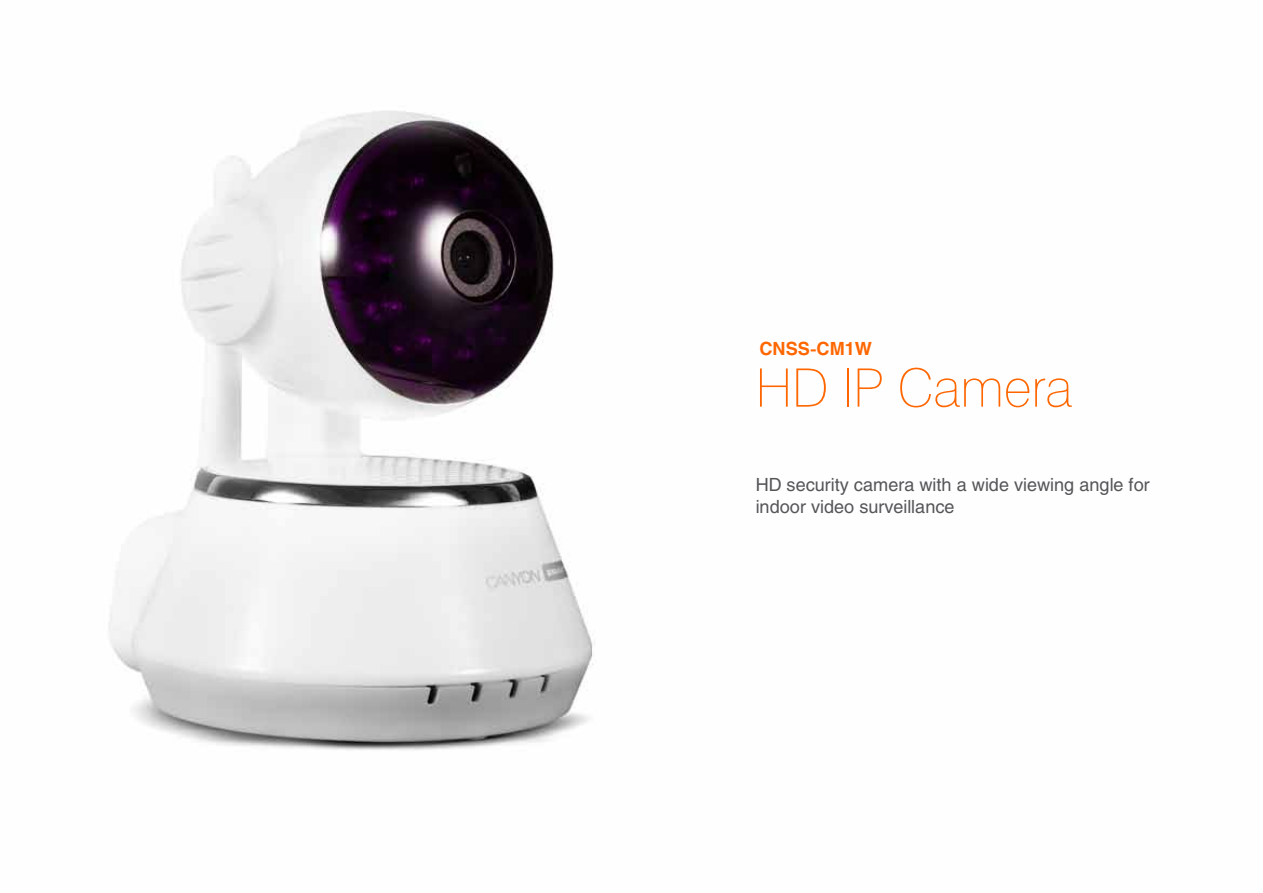
<style>
.page{position:relative;width:1263px;height:893px;background:#fff}
.page>*{position:absolute;margin:0;border:0;box-sizing:border-box;transform-origin:0 0}
.t1{font:52.5px "Helios Thin C";color:#f60}
.t2{font:18px/21.6px "Helios C";color:#565659}
.t3{font:700 18px "Helios C";color:#f60}
</style>
<div class="page">
<img style="left:109px;top:111px;width:486px;height:639px">
<p class="t3" style="left:759px;top:338px;width:114px">CNSS-CM1W</p>
<h1 class="t1" style="left:756px;top:358px;width:318px">HD IP Camera</h1>
<p class="t2" style="left:756px;top:474px;width:396px">HD security camera with a wide viewing angle for indoor video surveillance</p>
</div>
